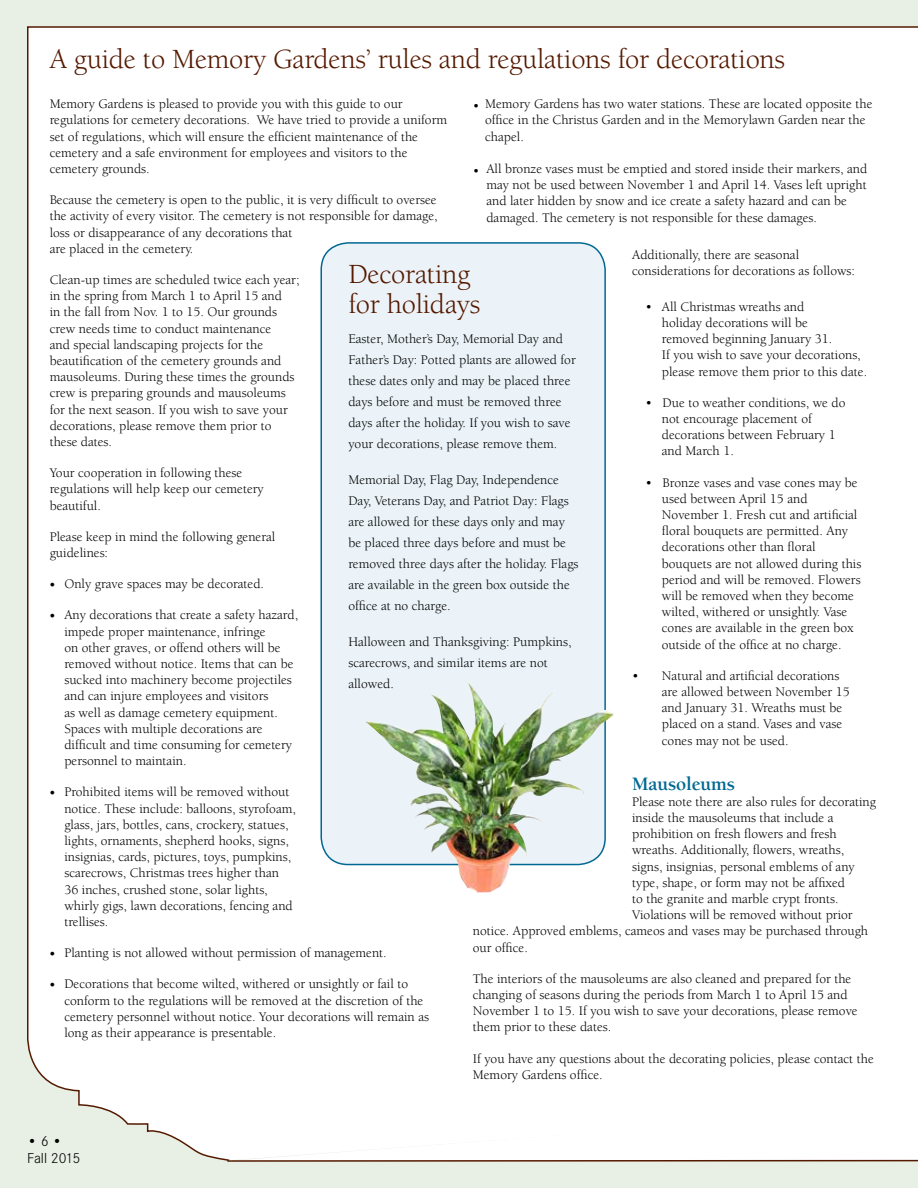
<style>
.page{position:relative;width:918px;height:1188px;background:#e3ecde}
.page>*{position:absolute;margin:0;border:0;box-sizing:border-box;transform-origin:0 0}
.t1{font:28.5px/30px "Berkeley";letter-spacing:-.01em;color:#551900}
.t2{font:700 19.5px "Berkeley";letter-spacing:-.01em;color:#006892}
.t3{font:300 15px/16.5px "Corporate S";letter-spacing:-.005em;color:#000}
.t4{font:13.5px/16.2px "Berkeley";color:#000}
.s1{font-family:"Arial";font-size:15px}
</style>
<div class="page">
<div style="left:27px;top:26px;width:891px;height:1136px;background:#fff"></div>
<div style="left:321px;top:243px;width:284px;height:622px;background:#ebf3f8;border-radius:27px"></div>
<div style="left:320px;top:242px;width:286px;height:623px;border:2px solid #006892;border-radius:27px"></div>
<img style="left:365px;top:681px;width:249px;height:212px">
<h1 class="t1" style="left:50px;top:45px;width:737px">A guide to Memory Gardens’ rules and regulations for decorations</h1>
<p class="t4" style="left:50px;top:96px;width:399px">Memory Gardens is pleased to provide you with this guide to our regulations for cemetery decorations. We have tried to provide a uniform set of regulations, which will ensure the efficient maintenance of the cemetery and a safe environment for employees and visitors to the cemetery grounds.</p>
<p class="t4" style="left:50px;top:192px;width:389px">Because the cemetery is open to the public, it is very difficult to oversee the activity of every visitor. The cemetery is not responsible for damage, loss or disappearance of any decorations that<br>are placed in the cemetery.</p>
<p class="t4" style="left:50px;top:272px;width:251px">Clean-up times are scheduled twice each year; in the spring from March 1 to April 15 and<br>in the fall from Nov. 1 to 15. Our grounds crew needs time to conduct maintenance<br>and special landscaping projects for the beautification of the cemetery grounds and mausoleums. During these times the grounds crew is preparing grounds and mausoleums for the next season. If you wish to save your decorations, please remove them prior to these dates.</p>
<p class="t4" style="left:50px;top:465px;width:216px">Your cooperation in following these regulations will help keep our cemetery beautiful.</p>
<p class="t4" style="left:50px;top:529px;width:227px">Please keep in mind the following general guidelines:</p>
<p class="t4" style="left:50px;top:576px;width:216px"><span class="s1">•</span> Only grave spaces may be decorated.</p>
<p class="t4" style="left:64px;top:607px;width:235px;text-indent:-15px"><span class="s1">•</span> Any decorations that create a safety hazard, impede proper maintenance, infringe<br>on other graves, or offend others will be removed without notice. Items that can be sucked into machinery become projectiles and can injure employees and visitors<br>as well as damage cemetery equipment.<br>Spaces with multiple decorations are difficult and time consuming for cemetery personnel to maintain.</p>
<p class="t4" style="left:64px;top:784px;width:233px;text-indent:-15px"><span class="s1">•</span> Prohibited items will be removed without notice. These include: balloons, styrofoam, glass, jars, bottles, cans, crockery, statues, lights, ornaments, shepherd hooks, signs, insignias, cards, pictures, toys, pumpkins, scarecrows, Christmas trees higher than 36 inches, crushed stone, solar lights, whirly gigs, lawn decorations, fencing and trellises.</p>
<p class="t4" style="left:50px;top:945px;width:339px"><span class="s1">•</span> Planting is not allowed without permission of management.</p>
<p class="t4" style="left:64px;top:976px;width:366px;text-indent:-15px"><span class="s1">•</span> Decorations that become wilted, withered or unsightly or fail to conform to the regulations will be removed at the discretion of the cemetery personnel without notice. Your decorations will remain as long as their appearance is presentable.</p>
<p class="t4" style="left:485px;top:96px;width:389px;text-indent:-12px">• Memory Gardens has two water stations. These are located opposite the office in the Christus Garden and in the Memorylawn Garden near the chapel.</p>
<p class="t4" style="left:486px;top:161px;width:383px;text-indent:-14px">• All bronze vases must be emptied and stored inside their markers, and may not be used between November 1 and April 14. Vases left upright and later hidden by snow and ice create a safety hazard and can be damaged. The cemetery is not responsible for these damages.</p>
<p class="t4" style="left:632px;top:247px;width:224px">Additionally, there are seasonal considerations for decorations as follows:</p>
<p class="t4" style="left:662px;top:299px;width:207px;text-indent:-16px">• All Christmas wreaths and<br>holiday decorations will be<br>removed beginning January 31.<br>If you wish to save your decorations, please remove them prior to this date.</p>
<p class="t4" style="left:662px;top:395px;width:185px;text-indent:-16px">• Due to weather conditions, we do not encourage placement of decorations between February 1 and March 1.</p>
<p class="t4" style="left:662px;top:475px;width:201px;text-indent:-16px">• Bronze vases and vase cones may be used between April 15 and November 1. Fresh cut and artificial floral bouquets are permitted. Any decorations other than floral bouquets are not allowed during this period and will be removed. Flowers will be removed when they become wilted, withered or unsightly. Vase cones are available in the green box outside of the office at no charge.</p>
<p class="t4" style="left:662px;top:668px;width:189px;text-indent:-30px">• Natural and artificial decorations are allowed between November 15 and January 31. Wreaths must be placed on a stand. Vases and vase cones may not be used.</p>
<h2 class="t2" style="left:632px;top:773px;width:104px">Mausoleums</h2>
<p class="t4" style="left:632px;top:794px;width:245px">Please note there are also rules for decorating</p>
<p class="t4" style="left:632px;top:810px;width:203px">inside the mausoleums that include a</p>
<p class="t4" style="left:632px;top:826px;width:206px">prohibition on fresh flowers and fresh</p>
<p class="t4" style="left:632px;top:842px;width:214px">wreaths. Additionally, flowers, wreaths,</p>
<p class="t4" style="left:632px;top:859px;width:224px">signs, insignias, personal emblems of any</p>
<p class="t4" style="left:632px;top:875px;width:214px">type, shape, or form may not be affixed</p>
<p class="t4" style="left:632px;top:891px;width:208px">to the granite and marble crypt fronts.</p>
<p class="t4" style="left:632px;top:907px;width:222px">Violations will be removed without prior</p>
<p class="t4" style="left:473px;top:923px;width:397px">notice. Approved emblems, cameos and vases may be purchased through</p>
<p class="t4" style="left:473px;top:940px;width:56px">our office.</p>
<p class="t4" style="left:473px;top:971px;width:386px">The interiors of the mausoleums are also cleaned and prepared for the changing of seasons during the periods from March 1 to April 15 and November 1 to 15. If you wish to save your decorations, please remove them prior to these dates.</p>
<p class="t4" style="left:473px;top:1051px;width:402px">If you have any questions about the decorating policies, please contact the<br>Memory Gardens office.</p>
<h1 class="t1" style="left:348px;top:259px;width:133px">Decorating for holidays</h1>
<p class="t4" style="left:348px;top:328px;width:229px;line-height:21px">Easter, Mother’s Day, Memorial Day and Father’s Day: Potted plants are allowed for these dates only and may be placed three days before and must be removed three days after the holiday. If you wish to save your decorations, please remove them.</p>
<p class="t4" style="left:348px;top:470px;width:232px;line-height:21px">Memorial Day, Flag Day, Independence Day, Veterans Day, and Patriot Day: Flags are allowed for these days only and may be placed three days before and must be removed three days after the holiday. Flags are available in the green box outside the office at no charge.</p>
<p class="t4" style="left:348px;top:632px;width:225px;line-height:21px">Halloween and Thanksgiving: Pumpkins, scarecrows, and similar items are not allowed.</p>
<p class="t3" style="left:27px;top:1133px;width:55px">• 6 •<br>Fall 2015</p>
</div>
